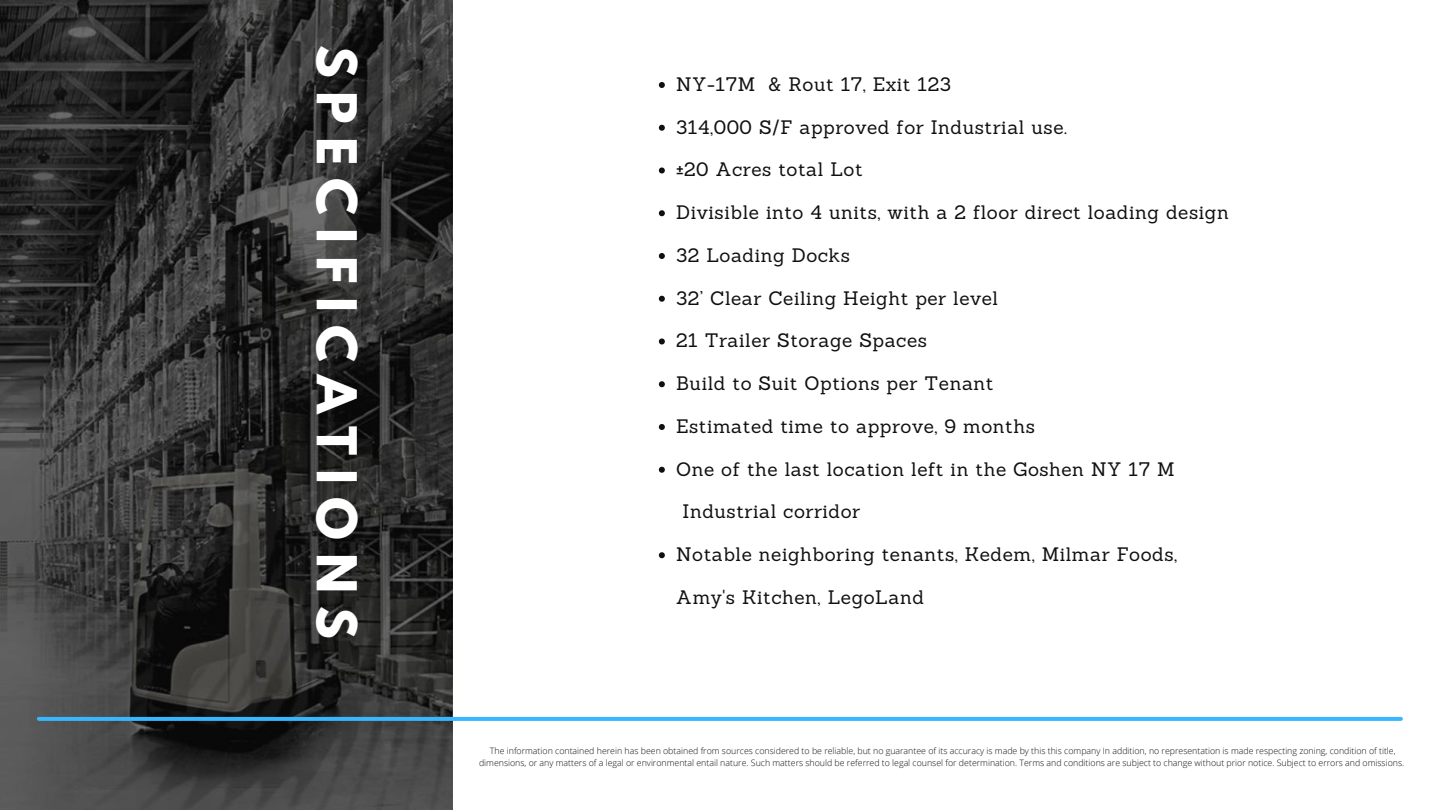
<style>
.page{position:relative;width:1440px;height:810px;background:#fff}
.page>*{position:absolute;margin:0;border:0;box-sizing:border-box;transform-origin:0 0}
.t1{font:700 48.8px "League Spartan";letter-spacing:.27em;color:#fff}
.t2{font:19px "Sanchez";letter-spacing:.03em;color:#101010}
.t3{font:300 8.8px/12.2px "Open Sans";color:#101010;text-align:center}
</style>
<div class="page">
<img style="left:0;top:0;width:453px;height:810px">
<svg style="left:39px;top:717px;width:1362px;height:4px;background:#3ab6fd"></svg>
<svg style="left:659px;top:82px;width:6px;height:6px"></svg>
<svg style="left:659px;top:125px;width:6px;height:6px"></svg>
<svg style="left:659px;top:167px;width:6px;height:6px"></svg>
<svg style="left:659px;top:210px;width:6px;height:6px"></svg>
<svg style="left:659px;top:253px;width:6px;height:6px"></svg>
<svg style="left:659px;top:296px;width:6px;height:6px"></svg>
<svg style="left:659px;top:338px;width:6px;height:6px"></svg>
<svg style="left:659px;top:381px;width:6px;height:6px"></svg>
<svg style="left:659px;top:424px;width:6px;height:6px"></svg>
<svg style="left:659px;top:467px;width:6px;height:6px"></svg>
<svg style="left:659px;top:552px;width:6px;height:6px"></svg>
<h1 class="t1" style="left:361px;top:45px;width:595px;rotate:90deg">SPECIFICATIONS</h1>
<h2 class="t2" style="left:676px;top:72px;width:276px">NY-17M &amp; Rout 17, Exit 123</h2>
<h2 class="t2" style="left:676px;top:115px;width:392px">314,000 S/F approved for Industrial use.</h2>
<h2 class="t2" style="left:676px;top:157px;width:188px">±20 Acres total Lot</h2>
<h2 class="t2" style="left:676px;top:200px;width:554px">Divisible into 4 units, with a 2 floor direct loading design</h2>
<h2 class="t2" style="left:676px;top:243px;width:175px">32 Loading Docks</h2>
<h2 class="t2" style="left:676px;top:286px;width:324px">32’ Clear Ceiling Height per level</h2>
<h2 class="t2" style="left:676px;top:328px;width:252px">21 Trailer Storage Spaces</h2>
<h2 class="t2" style="left:676px;top:371px;width:319px">Build to Suit Options per Tenant</h2>
<h2 class="t2" style="left:676px;top:414px;width:360px">Estimated time to approve, 9 months</h2>
<h2 class="t2" style="left:676px;top:457px;width:500px">One of the last location left in the Goshen NY 17 M</h2>
<h2 class="t2" style="left:683px;top:499px;width:179px">Industrial corridor</h2>
<h2 class="t2" style="left:676px;top:542px;width:503px">Notable neighboring tenants, Kedem, Milmar Foods,</h2>
<h2 class="t2" style="left:676px;top:585px;width:249px">Amy's Kitchen, LegoLand</h2>
<p class="t3" style="left:479px;top:744px;width:927px">The information contained herein has been obtained from sources considered to be reliable, but no guarantee of its accuracy is made by this this company In addition, no representation is made respecting zoning, condition of title, dimensions, or any matters of a legal or environmental entail nature. Such matters should be referred to legal counsel for determination. Terms and conditions are subject to change without prior notice. Subject to errors and omissions.</p>
</div>
